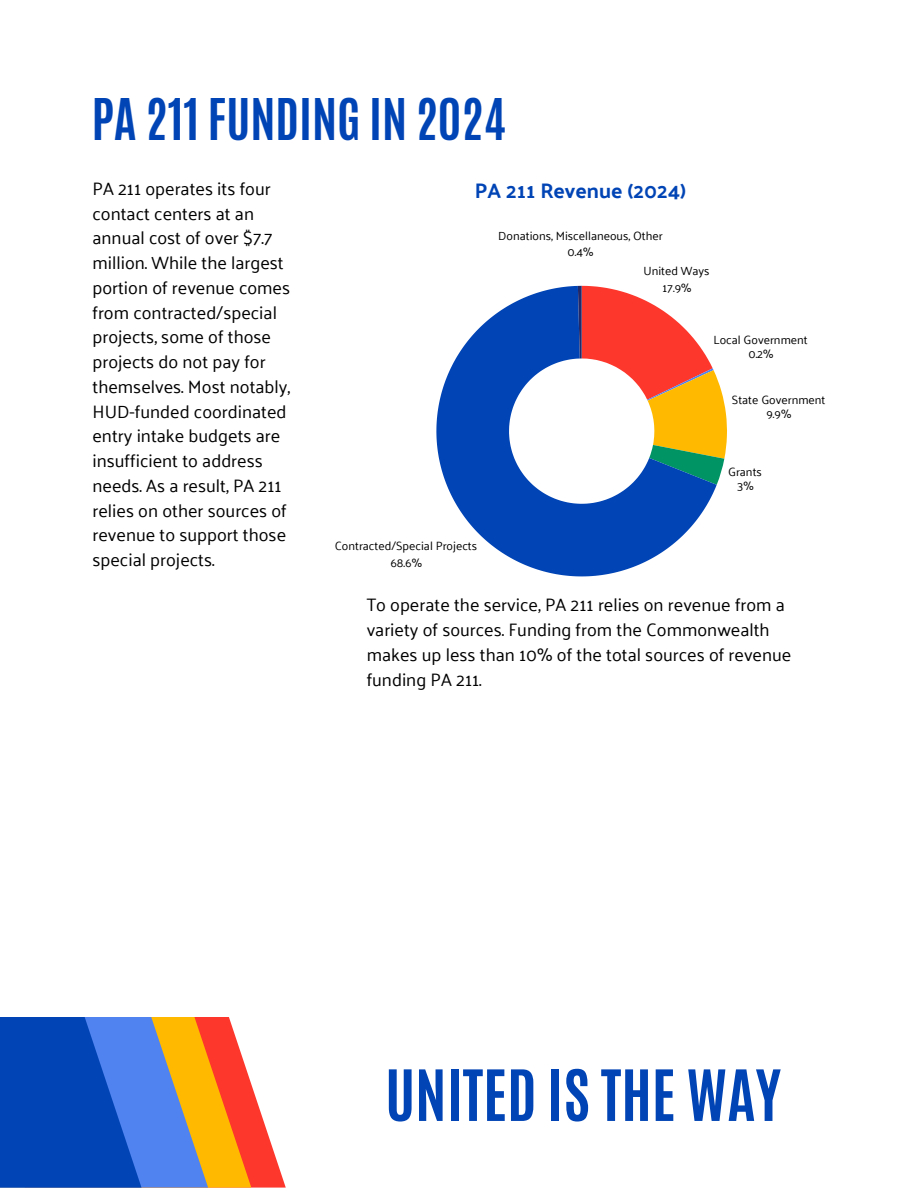
<style>
.page{position:relative;width:918px;height:1188px;background:#fff}
.page>*{position:absolute;margin:0;border:0;box-sizing:border-box;transform-origin:0 0}
.t1{font:700 60px "Antonio";color:#0044b5}
.t2{font:700 48px "Antonio";color:#0044b5}
.t3{font:700 21px "Palanquin";color:#0044b5}
.t4{font:18px/24.8px "Palanquin";color:#000}
.t5{font:12px/14.2px "Palanquin";color:#000;text-align:center}
</style>
<div class="page">
<svg style="left:251px;top:1083px;width:35px;height:105px"></svg>
<svg style="left:208px;top:1017px;width:43px;height:171px;background:#fd7d30"></svg>
<svg style="left:141px;top:1017px;width:67px;height:171px;background:#9a968b"></svg>
<svg style="left:0;top:1017px;width:141px;height:171px;background:#0f50c0"></svg>
<svg style="left:436px;top:286px;width:281px;height:290px;fill:#0044b5"></svg>
<svg style="left:578px;top:286px;width:149px;height:199px"></svg>
<h4 class="t2" style="left:92px;top:85px;width:416px">PA 211 FUNDING IN 2024</h4>
<p class="t4" style="left:92px;top:176px;width:199px">PA 211 operates its four contact centers at an annual cost of over $7.7 million. While the largest portion of revenue comes from contracted/special projects, some of those projects do not pay for themselves. Most notably,<br>HUD-funded coordinated entry intake budgets are insufficient to address needs. As a result, PA 211 relies on other sources of revenue to support those special projects.</p>
<h4 class="t3" style="left:475px;top:179px;width:213px">PA 211 Revenue (2024)</h4>
<p class="t5" style="left:498px;top:228px;width:166px">Donations, Miscellaneous, Other</p>
<p class="t5" style="left:568px;top:244px;width:27px">0.4%</p>
<p class="t5" style="left:643px;top:263px;width:68px;line-height:17.1px">United Ways<br>17.9%</p>
<p class="t5" style="left:714px;top:333px;width:96px">Local Government<br>0.2%</p>
<p class="t5" style="left:732px;top:393px;width:95px">State Government<br>9.9%</p>
<p class="t5" style="left:728px;top:464px;width:35px">Grants<br>3%</p>
<p class="t5" style="left:335px;top:537px;width:144px;line-height:17.1px">Contracted/Special Projects<br>68.6%</p>
<h3 class="t4" style="left:367px;top:593px;width:426px">To operate the service, PA 211 relies on revenue from a variety of sources. Funding from the Commonwealth makes up less than 10% of the total sources of revenue funding PA 211.</h3>
<h2 class="t1" style="left:385px;top:1052px;width:397px">UNITED IS THE WAY</h2>
</div>
